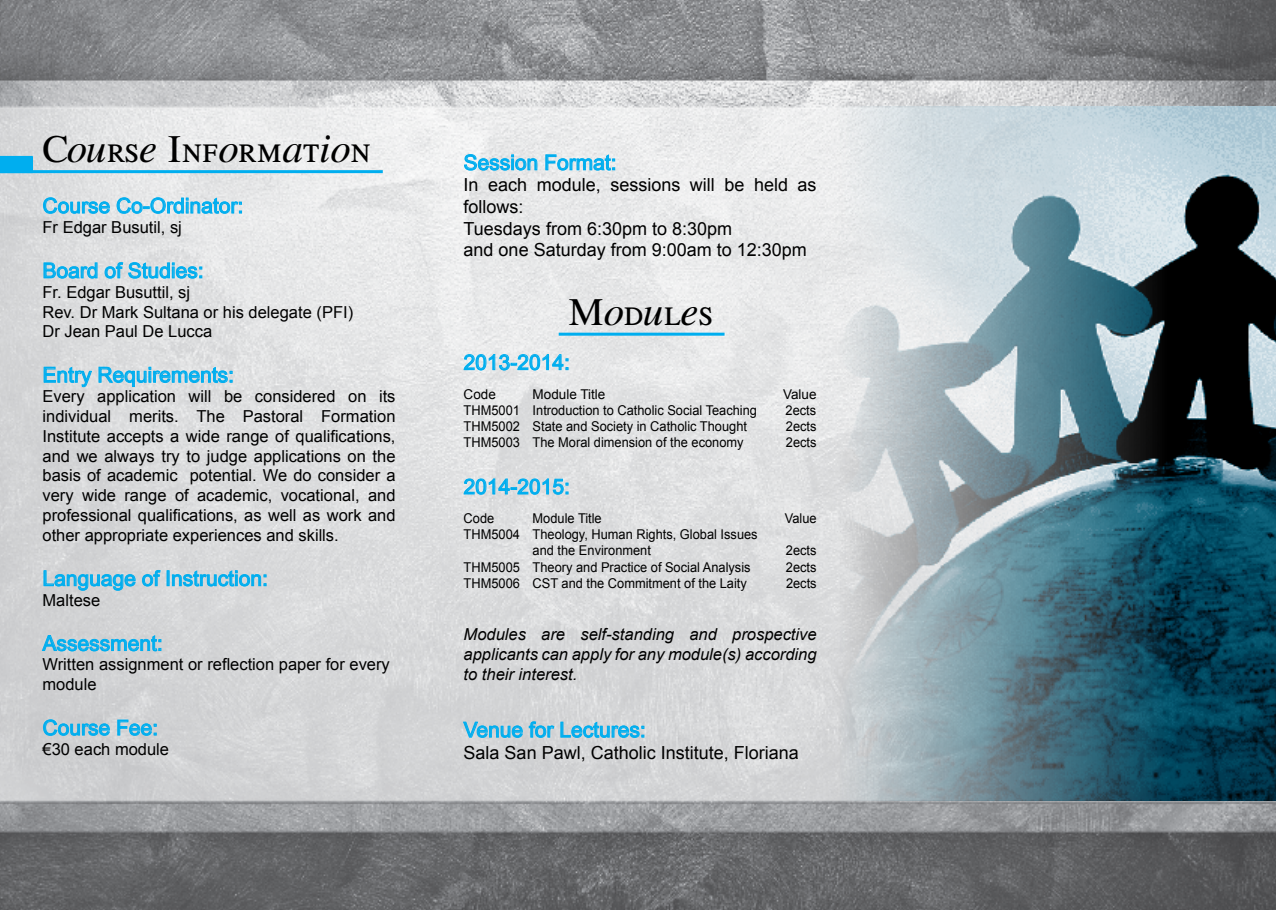
<style>
.page{position:relative;width:1276px;height:910px;background:#fff}
.page>*{position:absolute;margin:0;border:0;box-sizing:border-box;transform-origin:0 0}
.t1{font:39px "Will Grace";color:#000}
.t2{font:21px "Arial";color:#00aeef}
.t3{font:18px/21.6px "Arial";color:#000}
.t4{font:16.5px/19.8px "Arial";color:#000;text-align:justify}
.t5{font:italic 16.5px/19.8px "Arial";color:#000;text-align:justify}
.t6{font:13.5px/16.2px "Arial";color:#000;scale:.95 1}
.t7{font:13.5px "Arial";color:#000}
</style>
<div class="page">
<img style="left:0;top:0;width:1276px;height:910px">
<svg style="left:464px;top:154px;width:73px;height:17px"></svg>
<svg style="left:545px;top:154px;width:70px;height:17px"></svg>
<svg style="left:463px;top:354px;width:105px;height:16px;background:#9ed6eb"></svg>
<svg style="left:463px;top:478px;width:105px;height:17px;background:#9acfe4"></svg>
<svg style="left:463px;top:721px;width:91px;height:17px;background:#93c7dc"></svg>
<svg style="left:560px;top:721px;width:84px;height:17px"></svg>
<svg style="left:43px;top:197px;width:67px;height:17px"></svg>
<svg style="left:116px;top:197px;width:126px;height:17px;background:#9ed4e9"></svg>
<svg style="left:43px;top:262px;width:55px;height:17px"></svg>
<svg style="left:104px;top:262px;width:98px;height:17px;background:#96cfe5"></svg>
<svg style="left:44px;top:367px;width:48px;height:20px"></svg>
<svg style="left:98px;top:367px;width:134px;height:20px;background:#9ed0e3"></svg>
<svg style="left:43px;top:570px;width:93px;height:21px;background:#97c8dc"></svg>
<svg style="left:142px;top:570px;width:19px;height:17px"></svg>
<svg style="left:167px;top:570px;width:99px;height:17px;background:#91cae0"></svg>
<svg style="left:42px;top:634px;width:119px;height:17px;background:#8dc6dc"></svg>
<svg style="left:43px;top:719px;width:67px;height:17px"></svg>
<svg style="left:117px;top:719px;width:40px;height:17px"></svg>
<svg style="left:0;top:156px;width:33px;height:14px"></svg>
<hr style="left:0;top:170px;width:383px;height:3px;background:#00aeef">
<hr style="left:559px;top:333px;width:165px;height:3px;background:#00aeef">
<img style="left:839px;top:106px;width:437px;height:694px">
<p class="t1" style="left:43px;top:125px;width:329px">Course Information</p>
<p class="t2" style="left:43px;top:192px;width:202px">Course Co-Ordinator:</p>
<p class="t4" style="left:43px;top:217px;width:141px">Fr Edgar Busutil, sj</p>
<p class="t2" style="left:43px;top:257px;width:163px">Board of Studies:</p>
<p class="t4" style="left:43px;top:282px;width:149px">Fr. Edgar Busuttil, sj</p>
<p class="t4" style="left:43px;top:302px;width:312px">Rev. Dr Mark Sultana or his delegate (PFI)</p>
<p class="t4" style="left:43px;top:322px;width:171px">Dr Jean Paul De Lucca</p>
<p class="t2" style="left:43px;top:361px;width:193px">Entry Requirements:</p>
<p class="t4" style="left:43px;top:387px;width:354px">Every application will be considered on its individual merits. The Pastoral Formation Institute accepts a wide range of qualifications, and we always try to judge applications on the basis of academic potential. We do consider a very wide range of academic, vocational, and professional qualifications, as well as work and other appropriate experiences and skills.</p>
<p class="t2" style="left:43px;top:565px;width:227px">Language of Instruction:</p>
<p class="t4" style="left:43px;top:590px;width:59px">Maltese</p>
<p class="t2" style="left:43px;top:629px;width:122px">Assessment:</p>
<p class="t4" style="left:43px;top:655px;width:349px">Written assignment or reflection paper for every module</p>
<p class="t2" style="left:43px;top:714px;width:117px">Course Fee:</p>
<p class="t4" style="left:43px;top:739px;width:128px">€30 each module</p>
<p class="t2" style="left:463px;top:149px;width:154px">Session Format:</p>
<p class="t3" style="left:463px;top:174px;width:354px">In each module, sessions will be held as follows:</p>
<p class="t3" style="left:463px;top:218px;width:270px">Tuesdays from 6:30pm to 8:30pm</p>
<p class="t3" style="left:463px;top:239px;width:345px">and one Saturday from 9:00am to 12:30pm</p>
<p class="t1" style="left:567px;top:287px;width:147px">Modules</p>
<p class="t2" style="left:463px;top:349px;width:108px">2013-2014:</p>
<p class="t7" style="left:463px;top:385px;width:34px">Code</p>
<p class="t7" style="left:532px;top:385px;width:74px">Module Title</p>
<p class="t7" style="left:783px;top:385px;width:35px">Value</p>
<p class="t6" style="left:463px;top:402px;width:310px">THM5001 Introduction to Catholic Social Teaching</p>
<p class="t6" style="left:785px;top:402px;width:34px">2ects</p>
<p class="t6" style="left:463px;top:418px;width:300px">THM5002 State and Society in Catholic Thought</p>
<p class="t6" style="left:786px;top:418px;width:34px">2ects</p>
<p class="t6" style="left:463px;top:434px;width:296px">THM5003 The Moral dimension of the economy</p>
<p class="t6" style="left:786px;top:434px;width:34px">2ects</p>
<p class="t2" style="left:463px;top:473px;width:108px">2014-2015:</p>
<p class="t6" style="left:463px;top:510px;width:34px">Code</p>
<p class="t6" style="left:532px;top:510px;width:74px">Module Title</p>
<p class="t6" style="left:785px;top:510px;width:35px">Value</p>
<p class="t6" style="left:532px;top:526px;width:238px;text-indent:-69px">THM5004 Theology, Human Rights, Global Issues and the Environment</p>
<p class="t6" style="left:786px;top:543px;width:34px">2ects</p>
<p class="t6" style="left:463px;top:559px;width:304px">THM5005 Theory and Practice of Social Analysis</p>
<p class="t6" style="left:786px;top:559px;width:34px">2ects</p>
<p class="t6" style="left:463px;top:575px;width:300px">THM5006 CST and the Commitment of the Laity</p>
<p class="t6" style="left:786px;top:575px;width:34px">2ects</p>
<p class="t5" style="left:463px;top:624px;width:354px">Modules are self-standing and prospective applicants can apply for any module(s) according to their interest.</p>
<p class="t2" style="left:463px;top:716px;width:184px">Venue for Lectures:</p>
<p class="t3" style="left:463px;top:742px;width:337px">Sala San Pawl, Catholic Institute, Floriana</p>
</div>
